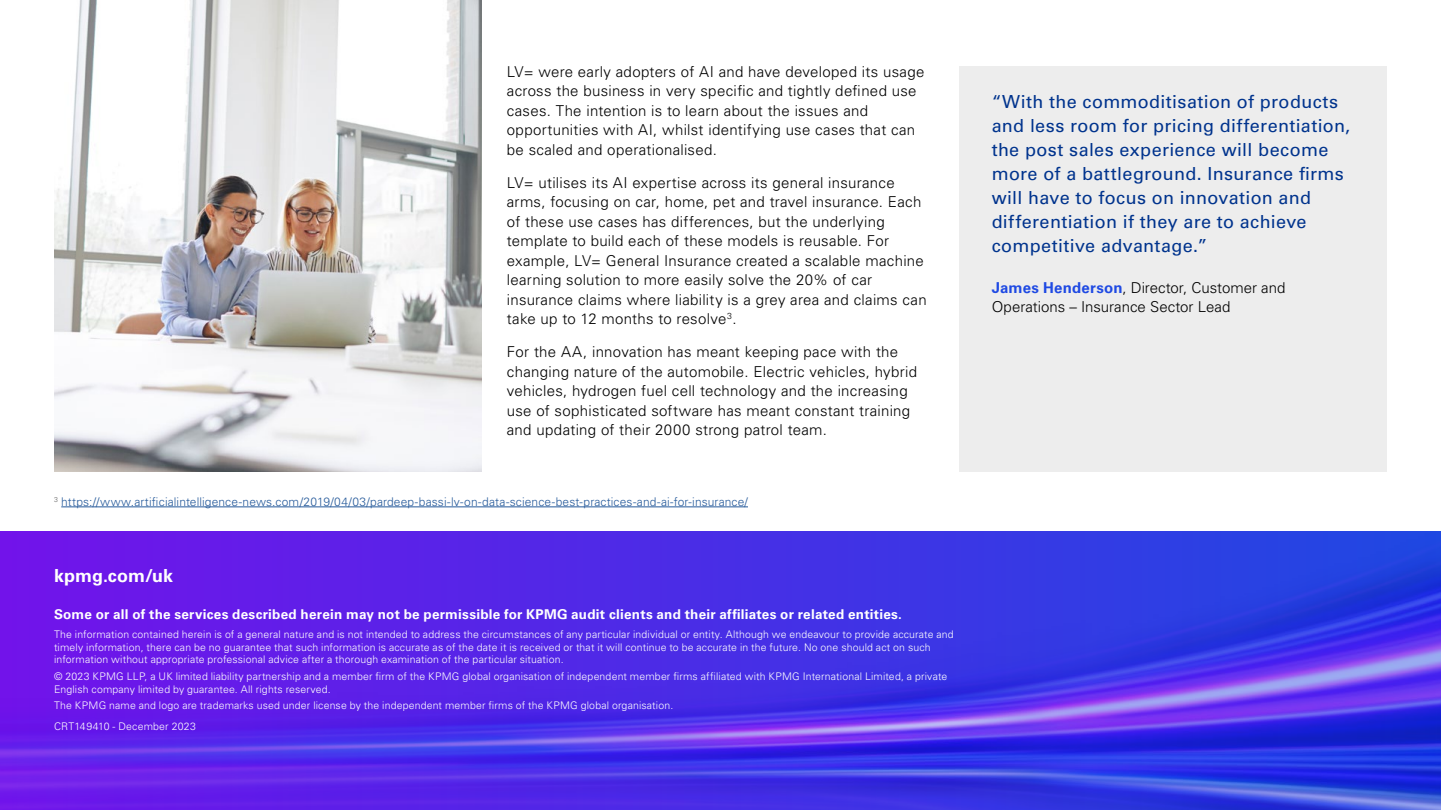
<style>
.page{position:relative;width:1441px;height:810px;background:#fff}
.page>*{position:absolute;margin:0;border:0;box-sizing:border-box;transform-origin:0 0}
.t1{font:18px/24px "Univers LT Std";letter-spacing:.02em;color:#00338d}
.t2{font:700 18px "Univers LT Std";letter-spacing:.005em;color:#fff}
.t3{font:300 15px/19.5px "Univers LT Std";letter-spacing:.02em;color:#000}
.t4{font:300 15px/19.5px "Univers LT Std";color:#000}
.t5{font:700 13.5px "Univers LT Std";letter-spacing:.02em;color:#fff}
.t6{font:300 12px "Univers LT Std";letter-spacing:.01em;color:#275b9b}
.t7{font:300 10.5px/12.6px "Univers LT Std";letter-spacing:.015em;color:#fff}
.s1{font-weight:700;color:#1f4ae3}
</style>
<div class="page">
<div style="left:959px;top:66px;width:427px;height:406px;background:#ededed"></div>
<img style="left:0;top:531px;width:1440px;height:279px">
<img style="left:54px;top:0;width:427px;height:472px">
<hr style="left:61px;top:507px;width:687px;height:1px;background:#275b9b">
<p class="t3" style="left:507px;top:62px;width:419px">LV= were early adopters of AI and have developed its usage across the business in very specific and tightly defined use cases. The intention is to learn about the issues and opportunities with AI, whilst identifying use cases that can be scaled and operationalised.</p>
<p class="t3" style="left:507px;top:173px;width:421px">LV= utilises its AI expertise across its general insurance arms, focusing on car, home, pet and travel insurance. Each of these use cases has differences, but the underlying template to build each of these models is reusable. For example, LV= General Insurance created a scalable machine learning solution to more easily solve the 20% of car insurance claims where liability is a grey area and claims can take up to 12 months to resolve<sup>3</sup>.</p>
<p class="t3" style="left:507px;top:342px;width:412px">For the AA, innovation has meant keeping pace with the changing nature of the automobile. Electric vehicles, hybrid vehicles, hydrogen fuel cell technology and the increasing use of sophisticated software has meant constant training and updating of their 2000 strong patrol team.</p>
<p class="t6" style="left:54px;top:494px;width:695px"><sup>3</sup> https://www.artificialintelligence-news.com/2019/04/03/pardeep-bassi-lv-on-data-science-best-practices-and-ai-for-insurance/</p>
<p class="t2" style="left:54px;top:565px;width:121px">kpmg.com/uk</p>
<p class="t5" style="left:54px;top:607px;width:849px">Some or all of the services described herein may not be permissible for KPMG audit clients and their affiliates or related entities.</p>
<p class="t7" style="left:54px;top:628px;width:901px">The information contained herein is of a general nature and is not intended to address the circumstances of any particular individual or entity. Although we endeavour to provide accurate and timely information, there can be no guarantee that such information is accurate as of the date it is received or that it will continue to be accurate in the future. No one should act on such information without appropriate professional advice after a thorough examination of the particular situation.</p>
<p class="t7" style="left:54px;top:670px;width:894px">© 2023 KPMG LLP, a UK limited liability partnership and a member firm of the KPMG global organisation of independent member firms affiliated with KPMG International Limited, a private<br>English company limited by guarantee. All rights reserved.</p>
<p class="t7" style="left:54px;top:696px;width:620px;line-height:20.1px">The KPMG name and logo are trademarks used under license by the independent member firms of the KPMG global organisation.<br>CRT149410 - December 2023</p>
<p class="t1" style="left:991px;top:90px;width:360px">“With the commoditisation of products and less room for pricing differentiation, the post sales experience will become more of a battleground. Insurance firms will have to focus on innovation and differentiation if they are to achieve competitive advantage.”</p>
<p class="t4" style="left:991px;top:278px;width:295px"><span class="s1">James Henderson</span>, Director, Customer and<br>Operations – Insurance Sector Lead</p>
</div>
